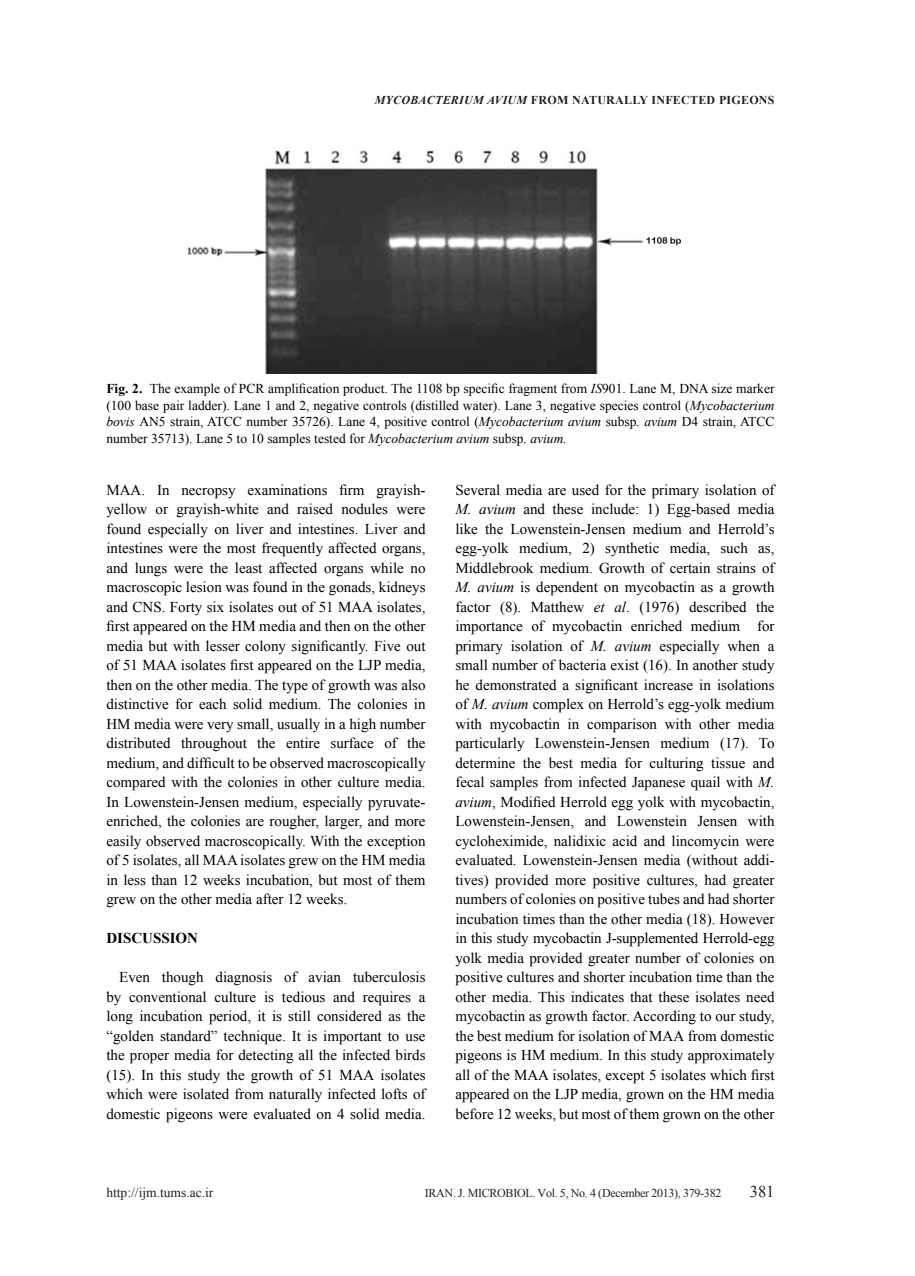
<style>
.page{position:relative;width:915px;height:1276px;background:#fff}
.page>*{position:absolute;margin:0;border:0;box-sizing:border-box;transform-origin:0 0}
.t1{font:16.5px "Times New Roman";color:#231f20}
.t2{font:15px/19.5px "Times New Roman";color:#000;text-align:justify}
.t3{font:700 15px "Times New Roman";color:#000}
.t4{font:13.5px/16.5px "Times New Roman";color:#000;text-align:justify}
.t5{font:13.5px "Times New Roman";color:#231f20}
.t6{font:12.3px "Times New Roman";color:#000}
.t7{font:12px "Times New Roman";letter-spacing:-.025em;color:#231f20}
.اسم_مقاله{font:700 12px "Times New Roman";color:#231f20}
.اسم_مقاله-2{font:italic 700 12px "Times New Roman";letter-spacing:.02em;color:#231f20}
.t8{font:italic 11.25px "Arial";color:#000}
.s1{font-style:normal}
.s2{font-weight:700}
.s3{font-style:italic}
.s4{font-weight:700;color:#f00}
</style>
<div class="page">
<img style="left:187px;top:150px;width:494px;height:224px">
<p class="اسم_مقاله-2" style="left:374px;top:92px;width:167px">MYCOBACTERIUM AVIUM <span class="s1">FROM</span></p>
<p class="اسم_مقاله" style="left:572px;top:92px;width:10px">NATURALL</p>
<p class="اسم_مقاله" style="left:639px;top:92px;width:21px">Y INFECTED</p>
<p class="اسم_مقاله" style="left:718px;top:92px;width:32px">PIGEONS</p>
<p class="t4" style="left:106px;top:380px;width:669px"><span class="s2">FIG. 2.</span> The example of PCR amplification product. The 1108 bp specific fragment from <span class="s3">IS</span>901. Lane M, DNA size marker (100 base pair ladder). Lane 1 and 2, negative controls (distilled water). Lane 3, negative species control (<span class="s3">Mycobacterium bovis</span> AN5 strain, ATCC number 35726). Lane 4, positive control (<span class="s3">Mycobacterium avium</span> subsp<span class="s3">. avium</span> D4 strain, ATCC number 35713). Lane 5 to 10 samples tested for <span class="s3">Mycobacterium avium</span> subsp<span class="s3">. avium.</span></p>
<p class="t8" style="left:186px;top:413px;width:20px">232</p>
<p class="t6" style="left:221px;top:411px;width:482px"><span class="s4">FIG 2.</span> The example of PCR amplification product. The 1108 bp specific fragment from <span class="s3">IS</span>901.</p>
<p class="t2" style="left:106px;top:480px;width:320px">MAA. In necropsy examinations firm grayish&shy;yellow or grayish-white and raised nodules were found especially on liver and intestines. Liver and intestines were the most frequently affected organs, and lungs were the least affected organs while no macroscopic lesion was found in the gonads, kidneys and CNS. Forty six isolates out of 51 MAA isolates, first appeared on the HM media and then on the other media but with lesser colony significantly. Five out of 51 MAA isolates first appeared on the LJP media, then on the other media. The type of growth was also distinctive for each solid medium. The colonies in HM media were very small, usually in a high number distributed throughout the entire surface of the medium, and difficult to be observed macroscopically compared with the colonies in other culture media.<br>In Lowenstein-Jensen medium, especially pyruvate&shy;enriched, the colonies are rougher, larger, and more easily observed macroscopically. With the exception of 5 isolates, all MAA isolates grew on the HM media in less than 12 weeks incubation, but most of them grew on the other media after 12 weeks.</p>
<p class="t3" style="left:106px;top:928px;width:93px">DISCUSSION</p>
<p class="t2" style="left:106px;top:967px;width:320px;text-indent:13px">Even though diagnosis of avian tuberculosis by conventional culture is tedious and requires a long incubation period, it is still considered as the “golden standard” technique. It is important to use the proper media for detecting all the infected birds (15). In this study the growth of 51 MAA isolates which were isolated from naturally infected lofts of domestic pigeons were evaluated on 4 solid media.</p>
<p class="t2" style="left:455px;top:480px;width:320px">Several media are used for the primary isolation of <span class="s3">M. avium</span> and these include: 1) Egg-based media like the Lowenstein-Jensen medium and Herrold’s egg-yolk medium, 2) synthetic media, such as, Middlebrook medium. Growth of certain strains of <span class="s3">M. avium</span> is dependent on mycobactin as a growth factor (8). Matthew <span class="s3">et al</span>. (1976) described the importance of mycobactin enriched medium for primary isolation of <span class="s3">M. avium</span> especially when a small number of bacteria exist (16). In another study he demonstrated a significant increase in isolations of <span class="s3">M. avium</span> complex on Herrold’s egg-yolk medium with mycobactin in comparison with other media particularly Lowenstein-Jensen medium (17). To determine the best media for culturing tissue and fecal samples from infected Japanese quail with <span class="s3">M. avium</span>, Modified Herrold egg yolk with mycobactin, Lowenstein-Jensen, and Lowenstein Jensen with cycloheximide, nalidixic acid and lincomycin were evaluated. Lowenstein-Jensen media (without addi&shy;tives) provided more positive cultures, had greater numbers of colonies on positive tubes and had shorter incubation times than the other media (18). However in this study mycobactin J-supplemented Herrold-egg yolk media provided greater number of colonies on positive cultures and shorter incubation time than the other media. This indicates that these isolates need mycobactin as growth factor. According to our study, the best medium for isolation of MAA from domestic pigeons is HM medium. In this study approximately all of the MAA isolates, except 5 isolates which first appeared on the LJP media, grown on the HM media before 12 weeks, but most of them grown on the other</p>
<p class="t8" style="left:186px;top:497px;width:20px">235</p>
<p class="t6" style="left:221px;top:496px;width:482px">35726). Lane 4, positive control (<span class="s3">Mycobacterium avium</span> subsp<span class="s3">. avium</span> D4 strain, ATCC number</p>
<p class="t8" style="left:186px;top:526px;width:20px">236</p>
<p class="t6" style="left:221px;top:525px;width:380px">35713). Lane 5 to 10 samples tested for <span class="s3">Mycobacterium avium</span> subsp<span class="s3">. avium.</span></p>
<p class="t8" style="left:186px;top:564px;width:20px">237</p>
<p class="t8" style="left:186px;top:603px;width:20px">238</p>
<p class="t5" style="left:106px;top:1183px;width:108px">http://ijm.tums.ac.ir</p>
<p class="t7" style="left:424px;top:1184px;width:298px">IRAN. J. MICROBIOL. Vol. 5, No. 4 (December 2013), 379-382</p>
<p class="t1" style="left:749px;top:1180px;width:26px">381</p>
</div>
